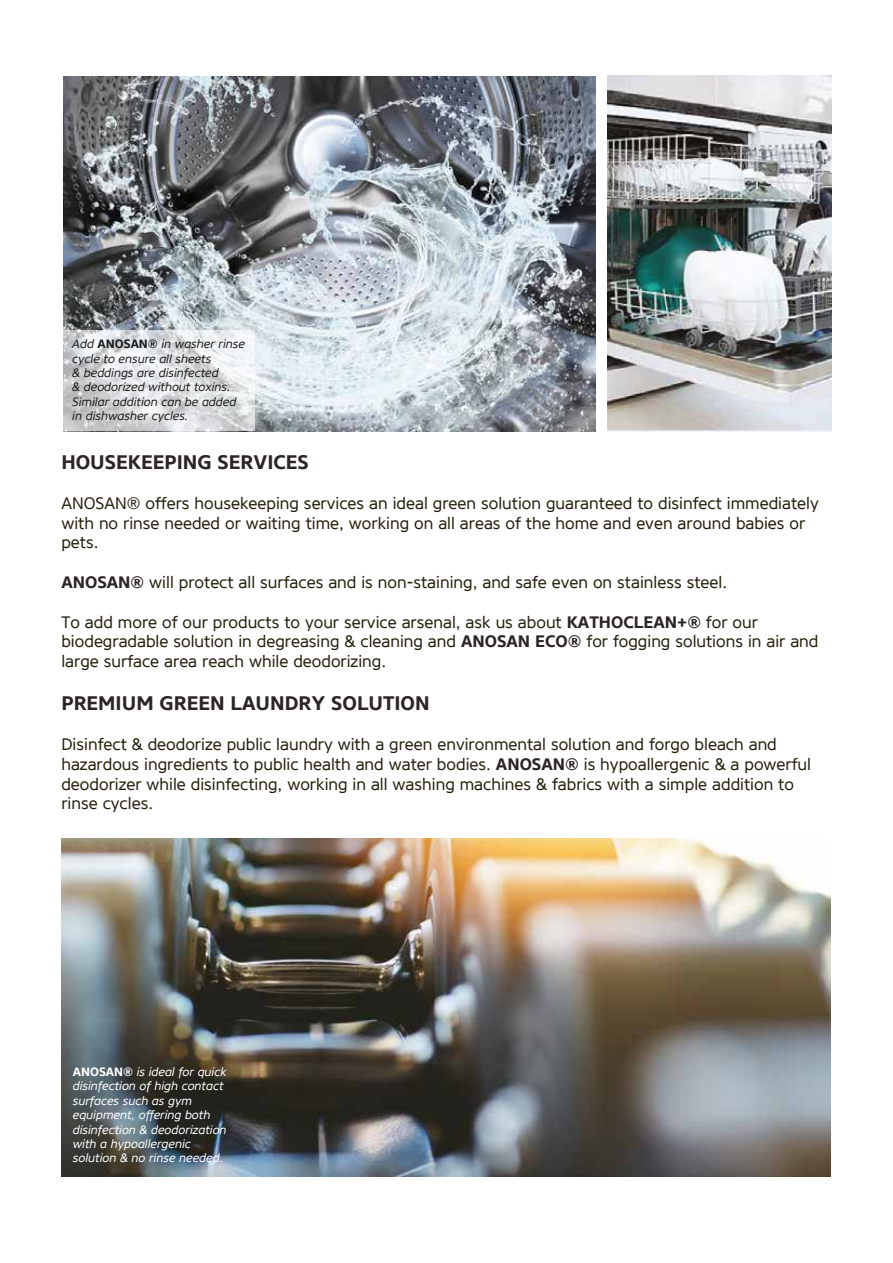
<style>
.page{position:relative;width:893px;height:1263px;background:#fff}
.page>*{position:absolute;margin:0;border:0;box-sizing:border-box;transform-origin:0 0}
.t1{font:700 19.5px "Core Sans N65";color:#2b2523}
.t2{font:16.5px/19.8px "Core Sans NW01 45";color:#241f0c}
.t3{font:italic 12px/14.4px "Core Sans N45";color:#fff}
.t4{font:italic 12px/14.4px "Core Sans N45";color:#1d1d1b}
.s1{font-family:"Core Sans N65";font-weight:700;font-style:normal}
.s2{font-family:"Core Sans N65";font-weight:700;color:#2b2523}
</style>
<div class="page">
<img style="left:64px;top:76px;width:532px;height:355px">
<img style="left:608px;top:75px;width:223px;height:356px">
<img style="left:61px;top:838px;width:769px;height:338px">
<svg style="left:63px;top:331px;width:192px;height:100px"></svg>
<p class="t4" style="left:72px;top:337px;width:174px">Add <span class="s1">ANOSAN®</span> in washer rinse cycle to ensure all sheets<br>&amp; beddings are disinfected<br>&amp; deodorized without toxins.<br>Similar addition can be added in dishwasher cycles.</p>
<p class="t1" style="left:61px;top:450px;width:249px">HOUSEKEEPING SERVICES</p>
<p class="t2" style="left:61px;top:493px;width:759px">ANOSAN® offers housekeeping services an ideal green solution guaranteed to disinfect immediately with no rinse needed or waiting time, working on all areas of the home and even around babies or pets.</p>
<p class="t2" style="left:61px;top:572px;width:667px"><span class="s2">ANOSAN®</span> will protect all surfaces and is non-staining, and safe even on stainless steel.</p>
<p class="t2" style="left:61px;top:612px;width:759px">To add more of our products to your service arsenal, ask us about <span class="s2">KATHOCLEAN+®</span> for our biodegradable solution in degreasing &amp; cleaning and <span class="s2">ANOSAN ECO®</span> for fogging solutions in air and large surface area reach while deodorizing.</p>
<p class="t1" style="left:61px;top:691px;width:370px">PREMIUM GREEN LAUNDRY SOLUTION</p>
<p class="t2" style="left:61px;top:734px;width:751px">Disinfect &amp; deodorize public laundry with a green environmental solution and forgo bleach and hazardous ingredients to public health and water bodies. <span class="s2">ANOSAN®</span> is hypoallergenic &amp; a powerful deodorizer while disinfecting, working in all washing machines &amp; fabrics with a simple addition to rinse cycles.</p>
<p class="t3" style="left:73px;top:1064px;width:155px"><span class="s1">ANOSAN®</span> is ideal for quick disinfection of high contact surfaces such as gym equipment, offering both disinfection &amp; deodorization with a hypoallergenic solution &amp; no rinse needed.</p>
</div>
